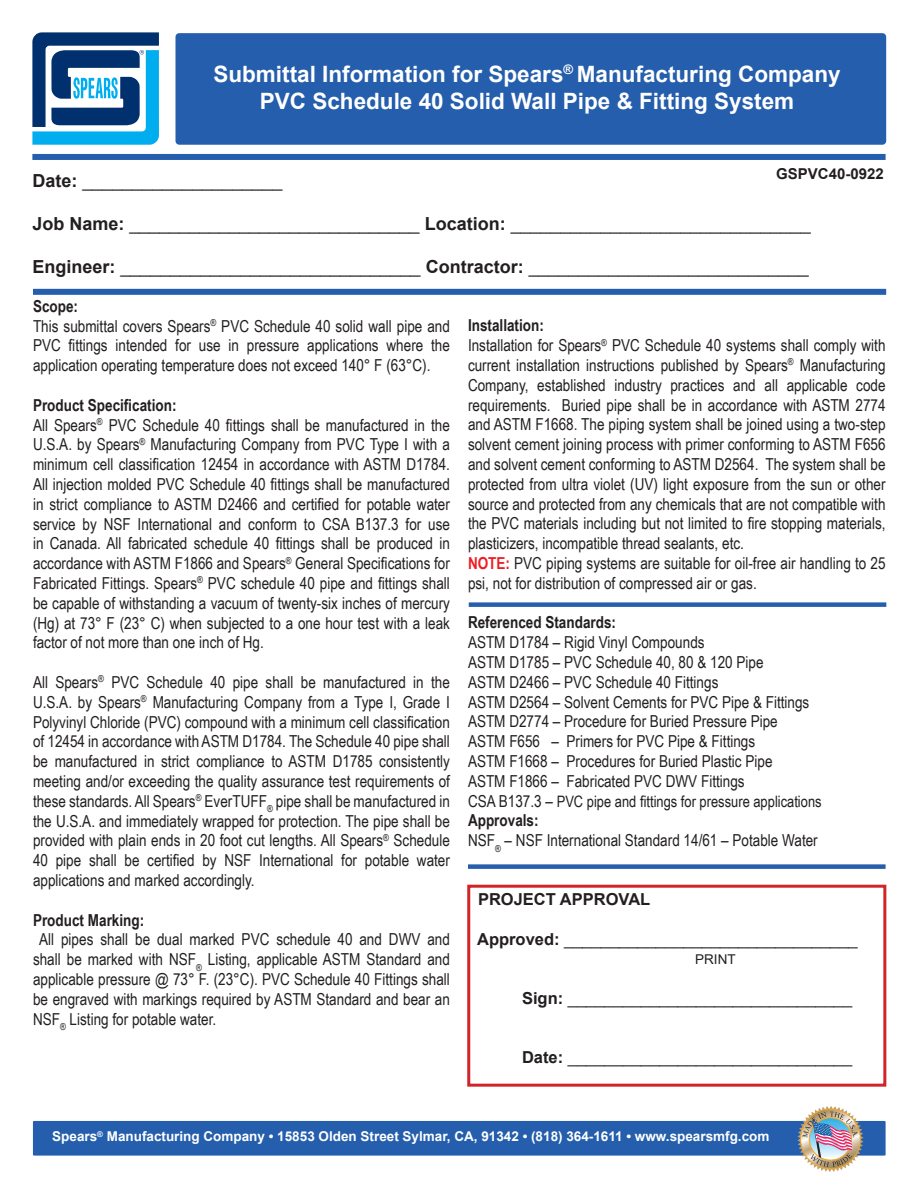
<style>
.page{position:relative;width:918px;height:1188px;background:#fff}
.page>*{position:absolute;margin:0;border:0;box-sizing:border-box;transform-origin:0 0}
.t1{font:700 22.5px "Arial";color:#fff}
.t2{font:18px "Arial";color:#231f20}
.t3{font:16.5px/19.8px "Arial Narrow";color:#231f20;text-align:justify}
.t4{font:16.5px "Arial";color:#231f20}
.t5{font:700 16.5px "Arial Narrow";color:#231f20}
.t6{font:700 16.5px "Arial";color:#231f20}
.t7{font:15.75px "Arial Narrow";color:#231f20}
.t8{font:700 15px "Arial";color:#231f20}
.t9{font:700 13.5px "Arial";color:#fff}
.t10{font:13.5px "Arial";color:#231f20}
.s1{font-weight:700}
.s2{font-weight:700;color:#ee1d23}
.s3{font-size:16.5px}
</style>
<div class="page">
<svg style="left:32px;top:32px;width:127px;height:113px"></svg>
<div style="left:175px;top:33px;width:711px;height:112px;background:#245eac;border-radius:4px"></div>
<div style="left:32px;top:154px;width:854px;height:6px;background:#245eac"></div>
<div style="left:33px;top:1121px;width:853px;height:35px;background:#245eac"></div>
<img style="left:796px;top:1106px;width:68px;height:66px">
<div style="left:33px;top:289px;width:853px;height:6px;background:#245eac"></div>
<div style="left:467px;top:885px;width:419px;height:202px;border:3px solid #d1232a"></div>
<div style="left:469px;top:602px;width:417px;height:5px;background:#245eac"></div>
<div style="left:468px;top:864px;width:418px;height:5px;background:#245eac"></div>
<p class="t1" style="left:213px;top:58px;width:629px">Submittal Information for Spears<sup>®</sup> Manufacturing Company</p>
<p class="t1" style="left:260px;top:85px;width:536px">PVC Schedule 40 Solid Wall Pipe &amp; Fitting System</p>
<p class="t8" style="left:776px;top:163px;width:109px">GSPVC40-0922</p>
<p class="t2" style="left:32px;top:168px;width:252px"><span class="s1">Date:</span> ____________________</p>
<p class="t2" style="left:32px;top:211px;width:780px"><span class="s1">Job Name:</span> _____________________________ <span class="s1">Location:</span> ______________________________</p>
<p class="t2" style="left:32px;top:254px;width:778px"><span class="s1">Engineer:</span> ______________________________ <span class="s1">Contractor:</span> ____________________________</p>
<p class="t5" style="left:33px;top:293px;width:47px">Scope:</p>
<p class="t3" style="left:33px;top:315px;width:418px">This submittal covers Spears<sup>®</sup> PVC Schedule 40 solid wall pipe and PVC fittings intended for use in pressure applications where the application operating temperature does not exceed 140° F (63°C).</p>
<p class="t5" style="left:33px;top:392px;width:145px">Product Specification:</p>
<p class="t3" style="left:33px;top:414px;width:419px">All Spears<sup>®</sup> PVC Schedule 40 fittings shall be manufactured in the U.S.A. by Spears<sup>®</sup> Manufacturing Company from PVC Type I with a minimum cell classification 12454 in accordance with ASTM D1784.<br>All injection molded PVC Schedule 40 fittings shall be manufactured in strict compliance to ASTM D2466 and certified for potable water service by NSF International and conform to CSA B137.3 for use in Canada. All fabricated schedule 40 fittings shall be produced in accordance with ASTM F1866 and Spears<sup>®</sup> General Specifications for Fabricated Fittings. Spears<sup>®</sup> PVC schedule 40 pipe and fittings shall be capable of withstanding a vacuum of twenty-six inches of mercury (Hg) at 73° F (23° C) when subjected to a one hour test with a leak factor of not more than one inch of Hg.</p>
<p class="t3" style="left:33px;top:672px;width:419px">All Spears<sup>®</sup> PVC Schedule 40 pipe shall be manufactured in the U.S.A. by Spears<sup>®</sup> Manufacturing Company from a Type I, Grade I Polyvinyl Chloride (PVC) compound with a minimum cell classification of 12454 in accordance with ASTM D1784. The Schedule 40 pipe shall be manufactured in strict compliance to ASTM D1785 consistently meeting and/or exceeding the quality assurance test requirements of these standards. All Spears<sup>®</sup> EverTUFF<sub>®</sub> pipe shall be manufactured in the U.S.A. and immediately wrapped for protection. The pipe shall be provided with plain ends in 20 foot cut lengths. All Spears<sup>®</sup> Schedule 40 pipe shall be certified by NSF International for potable water applications and marked accordingly.</p>
<p class="t5" style="left:33px;top:907px;width:113px">Product Marking:</p>
<p class="t3" style="left:33px;top:929px;width:418px;text-indent:6px">All pipes shall be dual marked PVC schedule 40 and DWV and shall be marked with NSF<sub>®</sub> Listing, applicable ASTM Standard and applicable pressure @ 73° F. (23°C). PVC Schedule 40 Fittings shall be engraved with markings required by ASTM Standard and bear an NSF<sub>®</sub> Listing for potable water.</p>
<p class="t5" style="left:468px;top:313px;width:77px">Installation:</p>
<p class="t3" style="left:468px;top:335px;width:419px">Installation for Spears<sup>®</sup> PVC Schedule 40 systems shall comply with current installation instructions published by Spears<sup>®</sup> Manufacturing Company, established industry practices and all applicable code requirements. Buried pipe shall be in accordance with ASTM 2774 and ASTM F1668. The piping system shall be joined using a two-step solvent cement joining process with primer conforming to ASTM F656 and solvent cement conforming to ASTM D2564. The system shall be protected from ultra violet (UV) light exposure from the sun or other source and protected from any chemicals that are not compatible with the PVC materials including but not limited to fire stopping materials, plasticizers, incompatible thread sealants, etc.</p>
<p class="t3" style="left:468px;top:553px;width:419px"><span class="s2">NOTE:</span> PVC piping systems are suitable for oil-free air handling to 25 psi, not for distribution of compressed air or gas.</p>
<p class="t5" style="left:468px;top:610px;width:150px">Referenced Standards:</p>
<p class="t3" style="left:468px;top:632px;width:238px">ASTM D1784 – Rigid Vinyl Compounds</p>
<p class="t3" style="left:468px;top:652px;width:297px">ASTM D1785 – PVC Schedule 40, 80 &amp; 120 Pipe</p>
<p class="t3" style="left:468px;top:671px;width:252px">ASTM D2466 – PVC Schedule 40 Fittings</p>
<p class="t3" style="left:468px;top:691px;width:343px">ASTM D2564 – Solvent Cements for PVC Pipe &amp; Fittings</p>
<p class="t3" style="left:468px;top:711px;width:311px">ASTM D2774 – Procedure for Buried Pressure Pipe</p>
<p class="t3" style="left:468px;top:731px;width:289px">ASTM F656 – Primers for PVC Pipe &amp; Fittings</p>
<p class="t3" style="left:468px;top:751px;width:306px">ASTM F1668 – Procedures for Buried Plastic Pipe</p>
<p class="t3" style="left:468px;top:770px;width:278px">ASTM F1866 – Fabricated PVC DWV Fittings</p>
<p class="t7" style="left:468px;top:789px;width:355px"><span class="s3">CSA B137.3 –</span> PVC pipe and fittings for pressure applications</p>
<p class="t5" style="left:468px;top:808px;width:72px">Approvals:</p>
<p class="t3" style="left:468px;top:830px;width:351px">NSF<sub>®</sub> – NSF International Standard 14/61 – Potable Water</p>
<p class="t6" style="left:478px;top:888px;width:174px">PROJECT APPROVAL</p>
<p class="t4" style="left:477px;top:927px;width:382px"><span class="s1">Approved:</span> ________________________________</p>
<p class="t10" style="left:695px;top:950px;width:42px">PRINT</p>
<p class="t4" style="left:522px;top:987px;width:332px"><span class="s1">Sign:</span> _______________________________</p>
<p class="t4" style="left:522px;top:1046px;width:332px"><span class="s1">Date:</span> _______________________________</p>
<p class="t9" style="left:52px;top:1127px;width:719px">Spears<sup>®</sup> Manufacturing Company • 15853 Olden Street Sylmar, CA, 91342 • (818) 364-1611 • www.spearsmfg.com</p>
</div>
